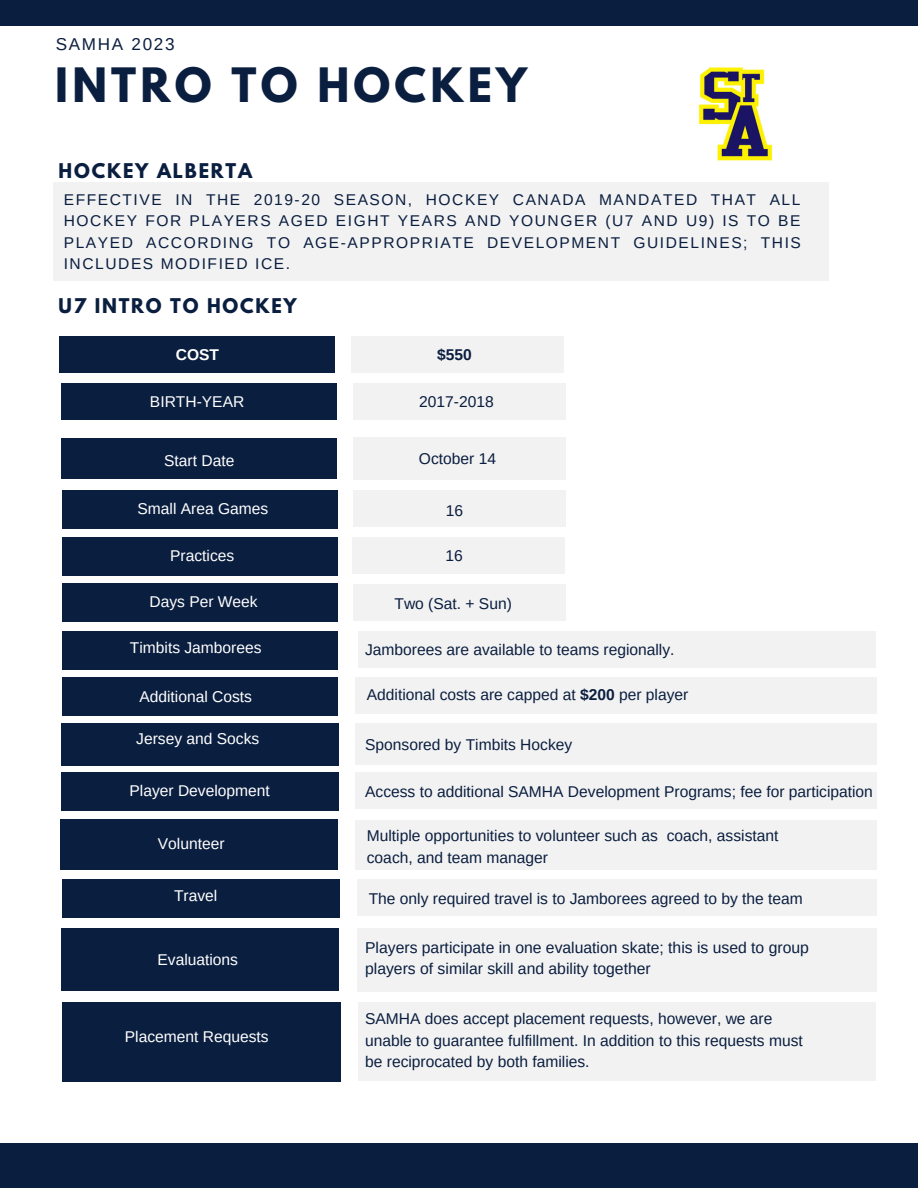
<style>
.page{position:relative;width:918px;height:1188px;background:#fff}
.page>*{position:absolute;margin:0;border:0;box-sizing:border-box;transform-origin:0 0}
.t1{font:700 42px "League Spartan";letter-spacing:.1em;color:#0a1e3f}
.t2{font:700 18px "League Spartan";letter-spacing:.1em;color:#0a1e3f}
.t3{font:17.1px "Arimo";letter-spacing:.1em;color:#0a1e3f}
.t4{font:15.75px/21.3px "Arimo";color:#0a1e3f}
.t5{font:15.6px/21.3px "Arimo";color:#0a1e3f;text-align:justify}
.t6{font:15.6px "Arimo";color:#fff}
.t7{font:700 15.6px "Arimo";color:#fff}
.t8{font:700 15.6px "Arimo";color:#0a1e3f}
.s1{font-weight:700}
</style>
<div class="page">
<div style="left:0;top:0;width:918px;height:26px;background:#0a1e3f"></div>
<div style="left:53px;top:182px;width:776px;height:99px;background:#f2f2f2"></div>
<div style="left:351px;top:336px;width:213px;height:37px;background:#f2f2f2"></div>
<div style="left:62px;top:490px;width:275px;height:38px;background:#0a1e3f"></div>
<div style="left:62px;top:537px;width:275px;height:38px;background:#0a1e3f"></div>
<div style="left:62px;top:583px;width:275px;height:38px;background:#0a1e3f"></div>
<div style="left:62px;top:631px;width:275px;height:38px;background:#0a1e3f"></div>
<div style="left:62px;top:723px;width:276px;height:42px;background:#0a1e3f"></div>
<div style="left:60px;top:336px;width:275px;height:37px;background:#0a1e3f"></div>
<div style="left:62px;top:677px;width:275px;height:38px;background:#0a1e3f"></div>
<div style="left:61px;top:772px;width:277px;height:38px;background:#0a1e3f"></div>
<div style="left:63px;top:879px;width:277px;height:39px;background:#0a1e3f"></div>
<div style="left:60px;top:820px;width:277px;height:49px;background:#0a1e3f"></div>
<div style="left:62px;top:929px;width:277px;height:62px;background:#0a1e3f"></div>
<div style="left:62px;top:1002px;width:279px;height:79px;background:#0a1e3f"></div>
<div style="left:0;top:1144px;width:918px;height:44px;background:#0a1e3f"></div>
<div style="left:354px;top:490px;width:212px;height:37px;background:#f2f2f2"></div>
<div style="left:355px;top:772px;width:522px;height:37px;background:#f2f2f2"></div>
<div style="left:352px;top:537px;width:213px;height:37px;background:#f2f2f2"></div>
<div style="left:354px;top:584px;width:212px;height:37px;background:#f2f2f2"></div>
<div style="left:358px;top:631px;width:517px;height:37px;background:#f2f2f2"></div>
<div style="left:355px;top:677px;width:522px;height:37px;background:#f2f2f2"></div>
<div style="left:355px;top:723px;width:522px;height:42px;background:#f2f2f2"></div>
<div style="left:355px;top:820px;width:522px;height:49px;background:#f2f2f2"></div>
<div style="left:357px;top:879px;width:520px;height:37px;background:#f2f2f2"></div>
<div style="left:357px;top:929px;width:520px;height:62px;background:#f2f2f2"></div>
<div style="left:359px;top:1002px;width:517px;height:79px;background:#f2f2f2"></div>
<img style="left:699px;top:67px;width:73px;height:94px">
<div style="left:353px;top:438px;width:213px;height:42px;background:#f2f2f2"></div>
<div style="left:61px;top:438px;width:276px;height:41px;background:#0a1e3f"></div>
<div style="left:353px;top:383px;width:213px;height:37px;background:#f2f2f2"></div>
<div style="left:61px;top:384px;width:276px;height:36px;background:#0a1e3f"></div>
<p class="t3" style="left:56px;top:34px;width:120px">SAMHA 2023</p>
<p class="t1" style="left:55px;top:65px;width:473px">INTRO TO HOCKEY</p>
<p class="t2" style="left:59px;top:162px;width:195px">HOCKEY ALBERTA</p>
<p class="t5" style="left:64px;top:189px;width:739px">EFFECTIVE IN THE 2019-20 SEASON, HOCKEY CANADA MANDATED THAT ALL HOCKEY FOR PLAYERS AGED EIGHT YEARS AND YOUNGER (U7 AND U9) IS TO BE PLAYED ACCORDING TO AGE-APPROPRIATE DEVELOPMENT GUIDELINES; THIS INCLUDES MODIFIED ICE.</p>
<p class="t2" style="left:59px;top:297px;width:240px">U7 INTRO TO HOCKEY</p>
<p class="t7" style="left:176px;top:346px;width:45px">COST</p>
<p class="t8" style="left:437px;top:346px;width:36px">$550</p>
<p class="t6" style="left:150px;top:393px;width:96px">BIRTH-YEAR</p>
<p class="t5" style="left:419px;top:391px;width:76px">2017-2018</p>
<p class="t6" style="left:164px;top:452px;width:72px">Start Date</p>
<p class="t6" style="left:138px;top:500px;width:132px">Small Area Games</p>
<p class="t6" style="left:170px;top:547px;width:66px">Practices</p>
<p class="t6" style="left:149px;top:593px;width:110px">Days Per Week</p>
<p class="t6" style="left:130px;top:639px;width:133px">Timbits Jamborees</p>
<p class="t6" style="left:139px;top:687px;width:114px">Additional Costs</p>
<p class="t6" style="left:136px;top:730px;width:125px">Jersey and Socks</p>
<p class="t6" style="left:130px;top:782px;width:142px">Player Development</p>
<p class="t6" style="left:175px;top:831px;width:57px">Officials</p>
<p class="t6" style="left:184px;top:830px;width:46px">Bench</p>
<p class="t6" style="left:160px;top:831px;width:96px">Gam Length</p>
<p class="t6" style="left:158px;top:835px;width:68px">Volunteer</p>
<p class="t6" style="left:174px;top:887px;width:45px">Travel</p>
<p class="t6" style="left:157px;top:951px;width:82px">Evaluations</p>
<p class="t6" style="left:125px;top:1028px;width:145px">Placement Requests</p>
<p class="t5" style="left:419px;top:448px;width:79px">October 14</p>
<p class="t5" style="left:446px;top:500px;width:19px">16</p>
<p class="t5" style="left:446px;top:545px;width:19px">16</p>
<p class="t5" style="left:394px;top:593px;width:119px">Two (Sat. + Sun)</p>
<p class="t5" style="left:365px;top:639px;width:311px">Jamborees are available to teams regionally.</p>
<p class="t5" style="left:367px;top:684px;width:323px">Additional costs are capped at <span class="s1">$200</span> per player</p>
<p class="t5" style="left:365px;top:734px;width:209px">Sponsored by Timbits Hockey</p>
<p class="t5" style="left:365px;top:781px;width:509px">Access to additional SAMHA Development Programs; fee for participation</p>
<p class="t5" style="left:367px;top:825px;width:413px">Multiple opportunities to volunteer such as coach, assistant</p>
<p class="t5" style="left:367px;top:847px;width:183px">coach, and team manager</p>
<p class="t5" style="left:369px;top:888px;width:436px">The only required travel is to Jamborees agreed to by the team</p>
<p class="t4" style="left:365px;top:936px;width:445px">Players participate in one evaluation skate; this is used to group players of similar skill and ability together</p>
<p class="t5" style="left:365px;top:1008px;width:439px;text-align:left">SAMHA does accept placement requests, however, we are unable to guarantee fulfillment. In addition to this requests must be reciprocated by both families.</p>
</div>
